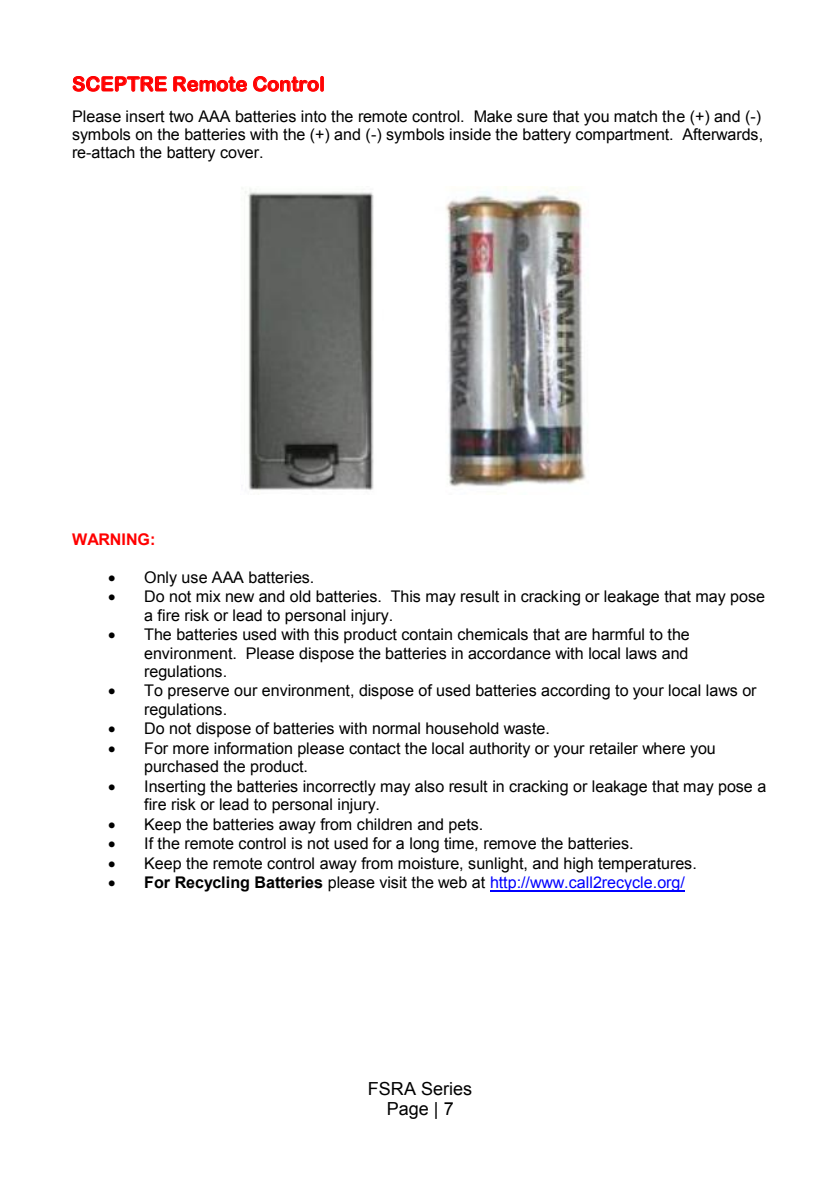
<style>
.page{position:relative;width:840px;height:1191px;background:#fff}
.page>*{position:absolute;margin:0;border:0;box-sizing:border-box;transform-origin:0 0}
.t1{font:20px "Arial Rounded MT Bold";letter-spacing:.005em;color:#f00}
.t2{font:18px/20.6px "Arial";color:#000;text-align:center}
.t3{font:16px/18.4px "Arial";letter-spacing:-.005em;color:#000}
.t4{font:16px "Arial";letter-spacing:-.005em;color:#00f}
.t5{font:700 16px "Arial";letter-spacing:-.005em;color:#f00}
.s1{color:#000}
.s2{font-weight:700;color:#000}
</style>
<div class="page">
<svg style="left:72px;top:76px;width:95px;height:16px"></svg>
<svg style="left:173px;top:76px;width:74px;height:16px"></svg>
<svg style="left:253px;top:76px;width:71px;height:16px"></svg>
<hr style="left:490px;top:890px;width:194px;height:1px;background:#00f">
<img style="left:242px;top:186px;width:344px;height:304px">
<p class="t1" style="left:72px;top:72px;width:254px">SCEPTRE Remote Control</p>
<p class="t3" style="left:72px;top:107px;width:692px">Please insert two AAA batteries into the remote control. Make sure that you match the (+) and (-) symbols on the batteries with the (+) and (-) symbols inside the battery compartment. Afterwards, re-attach the battery cover.</p>
<p class="t5" style="left:72px;top:529px;width:85px">WARNING:</p>
<p class="t3" style="left:108px;top:568px;width:207px">• Only use AAA batteries.</p>
<p class="t3" style="left:144px;top:588px;width:622px;text-indent:-36px">• Do not mix new and old batteries. This may result in cracking or leakage that may pose a fire risk or lead to personal injury.</p>
<p class="t3" style="left:144px;top:625px;width:547px;text-align:justify;text-indent:-36px">• The batteries used with this product contain chemicals that are harmful to the environment. Please dispose the batteries in accordance with local laws and regulations.</p>
<p class="t3" style="left:144px;top:682px;width:613px;text-indent:-36px">• To preserve our environment, dispose of used batteries according to your local laws or regulations.</p>
<p class="t3" style="left:108px;top:720px;width:443px">• Do not dispose of batteries with normal household waste.</p>
<p class="t3" style="left:144px;top:739px;width:573px;text-indent:-36px">• For more information please contact the local authority or your retailer where you purchased the product.</p>
<p class="t3" style="left:144px;top:777px;width:623px;text-indent:-36px">• Inserting the batteries incorrectly may also result in cracking or leakage that may pose a fire risk or lead to personal injury.</p>
<p class="t3" style="left:108px;top:815px;width:376px">• Keep the batteries away from children and pets.</p>
<p class="t3" style="left:108px;top:834px;width:526px">• If the remote control is not used for a long time, remove the batteries.</p>
<p class="t3" style="left:108px;top:854px;width:590px">• Keep the remote control away from moisture, sunlight, and high temperatures.</p>
<p class="t4" style="left:108px;top:872px;width:578px"><span class="s1">•</span> <span class="s2">For Recycling Batteries</span> <span class="s1">please visit the web at</span> http://www.call2recycle.org/</p>
<p class="t2" style="left:368px;top:1078px;width:106px">FSRA Series<br>Page | 7</p>
</div>
